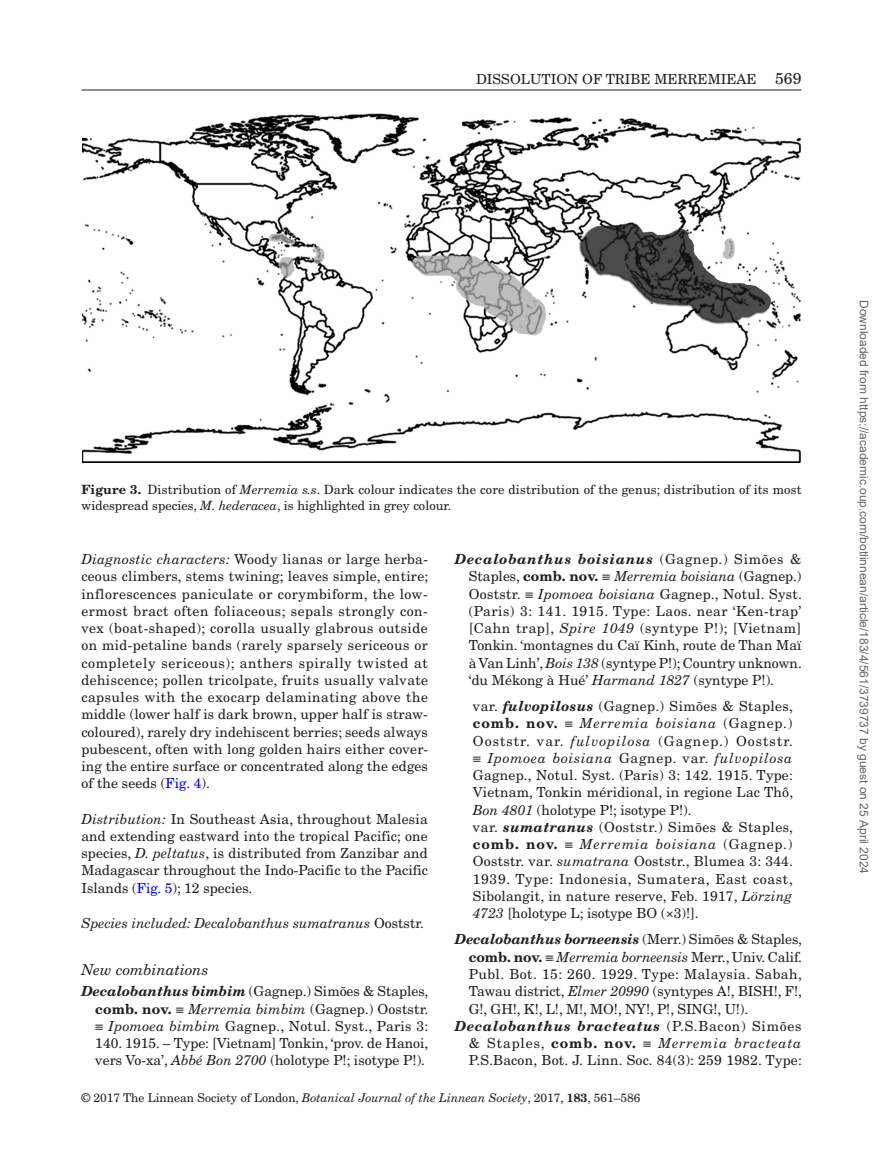
<style>
.page{position:relative;width:893px;height:1174px;background:#fff}
.page>*{position:absolute;margin:0;border:0;box-sizing:border-box;transform-origin:0 0}
.t1{font:italic 15px "New Century Schlbk";color:#231f20}
.t2{font:13.8px/17.2px "New Century Schlbk";letter-spacing:.005em;color:#231f20;text-align:justify}
.t3{font:italic 13.8px "New Century Schlbk";color:#231f20}
.t4{font:italic 700 13.8px "New Century Schlbk";letter-spacing:-.005em;color:#231f20}
.t5{font:13.8px "New Century Schlbk";letter-spacing:.03em;color:#231f20}
.t6{font:italic 700 13.8px "New Century Schlbk";letter-spacing:.05em;color:#231f20}
.t7{font:italic 13.8px "New Century Schlbk";letter-spacing:.065em;color:#231f20}
.t8{font:12.75px/16.5px "New Century Schlbk";letter-spacing:.01em;color:#231f20}
.t9{font:12px "Arial";color:#666}
.t10{font:12px "New Century Schlbk";color:#231f20}
.s1{font-size:15.75px}
.s2{font-weight:700}
.s3{font-style:italic}
.s4{color:#00f}
.s5{font-style:normal}
.s6{font-weight:700;font-style:italic}
.s7{font-family:"Gandhari Unicode"}
.s8{font-weight:400;font-style:normal}
.s9{font-weight:700;font-style:normal}
.s10{font-family:"Gandhari Unicode";font-style:normal}
</style>
<div class="page">
<hr style="left:81px;top:90px;width:720px;height:1px;background:#231f20">
<img style="left:82px;top:113px;width:718px;height:349px">
<p class="t2" style="left:476px;top:70px;width:327px">DISSOLUTION OF TRIBE MERREMIEAE <span class="s1">569</span></p>
<p class="t8" style="left:81px;top:481px;width:722px"><span class="s2">Figure 3.</span> Distribution of <span class="s3">Merremia s.s</span>. Dark colour indicates the core distribution of the genus; distribution of its most widespread species, <span class="s3">M. hederacea</span>, is highlighted in grey colour.</p>
<p class="t2" style="left:81px;top:550px;width:348px"><span class="s3">Diagnostic characters:</span> Woody lianas or large herba&shy;ceous climbers, stems twining; leaves simple, entire; inflorescences paniculate or corymbiform, the low&shy;ermost bract often foliaceous; sepals strongly con&shy;vex (boat-shaped); corolla usually glabrous outside on mid-petaline bands (rarely sparsely sericeous or completely sericeous); anthers spirally twisted at dehiscence; pollen tricolpate, fruits usually valvate capsules with the exocarp delaminating above the middle (lower half is dark brown, upper half is straw&shy;coloured), rarely dry indehiscent berries; seeds always pubescent, often with long golden hairs either cover&shy;ing the entire surface or concentrated along the edges of the seeds (<span class="s4">Fig. 4</span>).</p>
<p class="t2" style="left:81px;top:810px;width:348px"><span class="s3">Distribution:</span> In Southeast Asia, throughout Malesia and extending eastward into the tropical Pacific; one species, <span class="s3">D. peltatus</span>, is distributed from Zanzibar and Madagascar throughout the Indo-Pacific to the Pacific Islands (<span class="s4">Fig. 5</span>); 12 species.</p>
<p class="t3" style="left:81px;top:914px;width:344px">Species included: Decalobanthus sumatranus <span class="s5">Ooststr.</span></p>
<p class="t1" style="left:81px;top:960px;width:128px">New combinations</p>
<p class="t2" style="left:95px;top:982px;width:335px;text-indent:-14px"><span class="s6">Decalobanthus bimbim</span> (Gagnep.) Simões &amp; Staples, <span class="s2">comb. nov.</span> <span class="s7">≡</span> <span class="s3">Merremia bimbim</span> (Gagnep.) Ooststr. <span class="s7">≡</span> <span class="s3">Ipomoea bimbim</span> Gagnep., Notul. Syst., Paris 3:<br>140. 1915. – Type: [Vietnam] Tonkin, ‘prov. de Hanoi, vers Vo-xa’, <span class="s3">Abbé Bon 2700</span> (holotype P!; isotype P!).</p>
<p class="t2" style="left:469px;top:550px;width:335px;text-indent:-14px"><span class="s6">Decalobanthus boisianus</span> (Gagnep.) Simões &amp; Staples, <span class="s2">comb. nov.</span> <span class="s7">≡</span> <span class="s3">Merremia boisiana</span> (Gagnep.)<br>Ooststr. <span class="s7">≡</span> <span class="s3">Ipomoea boisiana</span> Gagnep., Notul. Syst. (Paris) 3: 141. 1915. Type: Laos. near ‘Ken-trap’ [Cahn trap], <span class="s3">Spire 1049</span> (syntype P!); [Vietnam] Tonkin. ‘montagnes du Caï Kinh, route de Than Maï à Van Linh’, <span class="s3">Bois 138</span> (syntype P!); Country unknown. ‘du Mékong à Hué’ <span class="s3">Harmand 1827</span> (syntype P!).</p>
<p class="t2" style="left:473px;top:697px;width:322px;text-align:left">var. <span class="s6">fulvopilosus</span> (Gagnep.) Simões &amp; Staples, <span class="s2">comb. nov.</span> <span class="s7">≡</span> <span class="s3">Merremia boisiana</span> (Gagnep.)<br>Ooststr. var. <span class="s3">fulvopilosa</span> (Gagnep.) Ooststr. <span class="s7">≡</span> <span class="s3">Ipomoea boisiana</span> Gagnep. var. <span class="s3">fulvopilosa </span>Gagnep., Notul. Syst. (Paris) 3: 142. 1915. Type:<br>Vietnam, Tonkin méridional, in regione Lac Thô, <span class="s3">Bon 4801</span> (holotype P!; isotype P!).<br>var. <span class="s6">sumatranus</span> (Ooststr.) Simões &amp; Staples, <span class="s2">comb. nov.</span> <span class="s7">≡</span> <span class="s3">Merremia boisiana</span> (Gagnep.)<br>Ooststr. var. <span class="s3">sumatrana</span> Ooststr., Blumea 3: 344.<br>1939. Type: Indonesia, Sumatera, East coast, Sibolangit, in nature reserve, Feb. 1917, <span class="s3">Lörzing 4723</span> [holotype L; isotype BO (<span class="s7">×</span>3)!].</p>
<p class="t4" style="left:455px;top:930px;width:349px">Decalobanthus borneensis <span class="s8">(Merr.) Simões &amp; Staples,</span></p>
<p class="t3" style="left:469px;top:948px;width:335px"><span class="s9">comb. nov.</span> <span class="s10">≡</span> Merremia borneensis <span class="s5">Merr., Univ. Calif.</span></p>
<p class="t5" style="left:469px;top:965px;width:335px">Publ. Bot. 15: 260. 1929. Type: Malaysia. Sabah,</p>
<p class="t2" style="left:469px;top:982px;width:335px">Tawau district, <span class="s3">Elmer 20990</span> (syntypes A!, BISH!, F!,</p>
<p class="t2" style="left:469px;top:1000px;width:281px">G!, GH!, K!, L!, M!, MO!, NY!, P!, SING!, U!).</p>
<p class="t6" style="left:455px;top:1017px;width:348px">Decalobanthus bracteatus <span class="s8">(P.S.Bacon) Simões</span></p>
<p class="t7" style="left:469px;top:1034px;width:334px"><span class="s5">&amp; Staples,</span> <span class="s9">comb. nov.</span> <span class="s10">≡</span> Merremia bracteata</p>
<p class="t2" style="left:469px;top:1051px;width:335px">P.S.Bacon, Bot. J. Linn. Soc. 84(3): 259 1982. Type:</p>
<p class="t10" style="left:81px;top:1090px;width:560px">© 2017 The Linnean Society of London, <span class="s3">Botanical Journal of the Linnean Society</span>, 2017, <span class="s2">183</span>, 561–586</p>
<p class="t9" style="left:868px;top:300px;width:575px;rotate:90deg">Downloaded from https://academic.oup.com/botlinnean/article/183/4/561/3739737 by guest on 25 April 2024</p>
</div>
